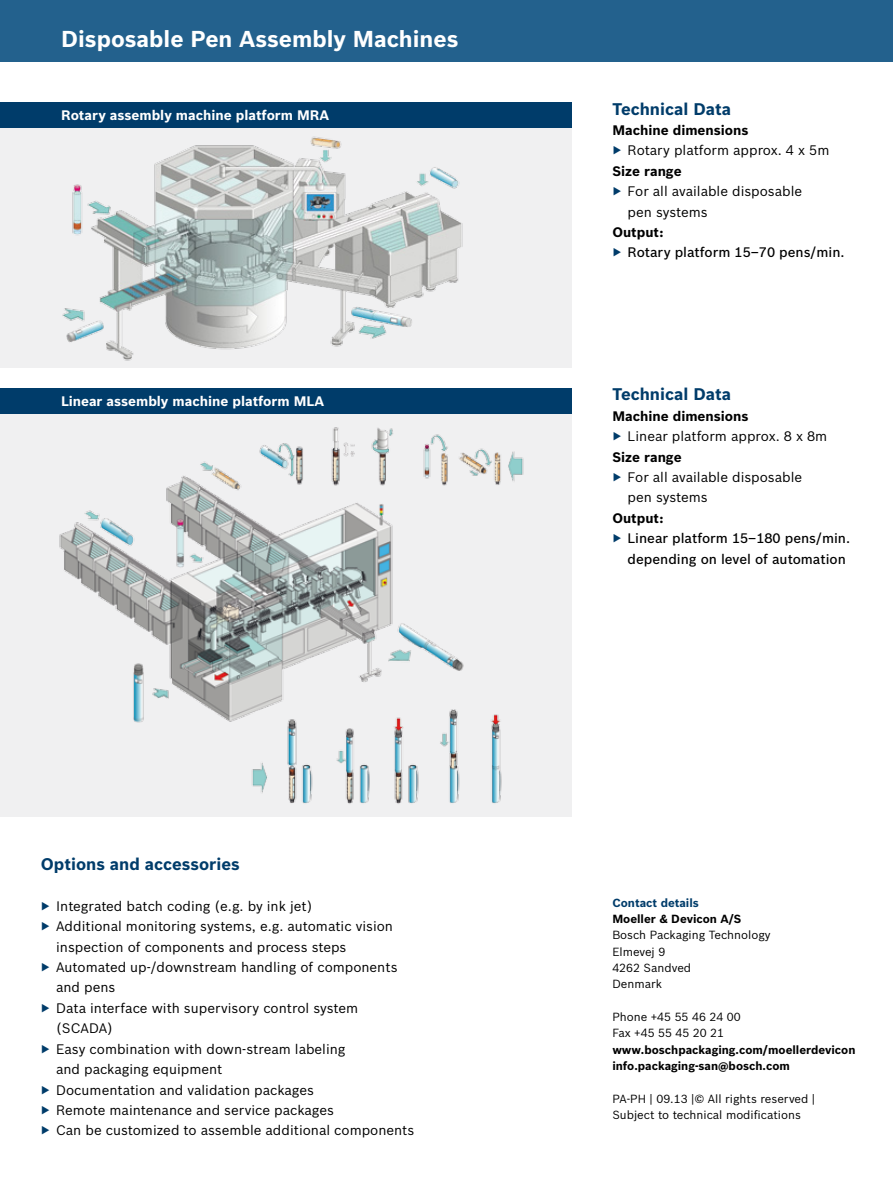
<style>
.page{position:relative;width:893px;height:1191px;background:#fff}
.page>*{position:absolute;margin:0;border:0;box-sizing:border-box;transform-origin:0 0}
.t1{font:700 22.5px "Bosch Sans";color:#fff}
.t2{font:700 16.5px "Bosch Sans";color:#003c6a}
.t3{font:13.5px "Bosch Sans";color:#000}
.t4{font:500 13.5px/20.4px "Bosch Sans";color:#000}
.t5{font:700 13.5px "Bosch Sans";color:#fff}
.t6{font:700 13.5px "Bosch Sans";color:#000}
.t7{font:11.55px/16.4px "Bosch Sans";color:#000}
.t8{font:700 11.55px/16.4px "Bosch Sans";color:#000}
.t9{font:700 11.55px "Bosch Sans";color:#003c6a}
.s1{font-weight:500;color:#003c6a}
.s2{font-weight:700}
.s3{color:#003c6a}
</style>
<div class="page">
<div style="left:0;top:0;width:893px;height:61px;background:#23618d"></div>
<div style="left:0;top:102px;width:571px;height:265px;background:#f0f0f1"></div>
<div style="left:0;top:388px;width:571px;height:428px;background:#f0f0f1"></div>
<img style="left:41px;top:413px;width:505px;height:391px">
<img style="left:51px;top:136px;width:418px;height:232px">
<div style="left:0;top:102px;width:571px;height:26px;background:#003c6a"></div>
<div style="left:0;top:388px;width:571px;height:25px;background:#003c6a"></div>
<h1 class="t1" style="left:61px;top:22px;width:399px">Disposable Pen Assembly Machines</h1>
<p class="t5" style="left:61px;top:105px;width:270px">Rotary assembly machine platform MRA</p>
<p class="t5" style="left:61px;top:390px;width:264px">Linear assembly machine platform MLA</p>
<p class="t2" style="left:41px;top:851px;width:200px">Options and accessories</p>
<p class="t3" style="left:41px;top:896px;width:273px"><span class="s1">▶</span> Integrated batch coding (e.g. by ink jet)</p>
<p class="t3" style="left:41px;top:916px;width:354px"><span class="s1">▶</span> Additional monitoring systems, e.g. automatic vision</p>
<p class="t3" style="left:56px;top:936px;width:292px">inspection of components and process steps</p>
<p class="t3" style="left:41px;top:957px;width:358px"><span class="s1">▶</span> Automated up-/downstream handling of components</p>
<p class="t3" style="left:56px;top:977px;width:61px">and pens</p>
<p class="t3" style="left:41px;top:998px;width:319px"><span class="s1">▶</span> Data interface with supervisory control system</p>
<p class="t3" style="left:56px;top:1018px;width:58px">(SCADA)</p>
<p class="t3" style="left:41px;top:1038px;width:306px"><span class="s1">▶</span> Easy combination with down-stream labeling</p>
<p class="t3" style="left:56px;top:1059px;width:168px">and packaging equipment</p>
<p class="t3" style="left:41px;top:1079px;width:275px"><span class="s1">▶</span> Documentation and validation packages</p>
<p class="t3" style="left:41px;top:1100px;width:295px"><span class="s1">▶</span> Remote maintenance and service packages</p>
<p class="t3" style="left:41px;top:1120px;width:375px"><span class="s1">▶</span> Can be customized to assemble additional components</p>
<p class="t2" style="left:612px;top:96px;width:120px">Technical Data</p>
<p class="t6" style="left:612px;top:120px;width:138px">Machine dimensions</p>
<p class="t3" style="left:612px;top:140px;width:219px"><span class="s1">▶</span> Rotary platform approx. 4 x 5m</p>
<p class="t6" style="left:612px;top:161px;width:71px">Size range</p>
<p class="t3" style="left:612px;top:181px;width:191px"><span class="s1">▶</span> For all available disposable</p>
<p class="t3" style="left:628px;top:202px;width:82px">pen systems</p>
<p class="t4" style="left:612px;top:221px;width:234px"><span class="s2">Output:<br></span><span class="s3">▶</span> Rotary platform 15–70 pens/min.</p>
<p class="t2" style="left:612px;top:382px;width:120px">Technical Data</p>
<p class="t6" style="left:612px;top:406px;width:138px">Machine dimensions</p>
<p class="t3" style="left:612px;top:426px;width:216px"><span class="s1">▶</span> Linear platform approx. 8 x 8m</p>
<p class="t6" style="left:612px;top:446px;width:71px">Size range</p>
<p class="t3" style="left:612px;top:467px;width:191px"><span class="s1">▶</span> For all available disposable</p>
<p class="t3" style="left:628px;top:487px;width:82px">pen systems</p>
<p class="t6" style="left:612px;top:508px;width:53px">Output:</p>
<p class="t4" style="left:612px;top:527px;width:239px"><span class="s3">▶</span> Linear platform 15–180 pens/min.</p>
<p class="t4" style="left:628px;top:548px;width:220px">depending on level of automation</p>
<p class="t9" style="left:612px;top:893px;width:88px">Contact details</p>
<p class="t8" style="left:612px;top:910px;width:131px">Moeller &amp; Devicon A/S</p>
<p class="t7" style="left:612px;top:926px;width:160px">Bosch Packaging Technology<br>Elmevej 9<br>4262 Sandved<br>Denmark</p>
<p class="t7" style="left:612px;top:1007px;width:130px">Phone +45 55 46 24 00<br>Fax +45 55 45 20 21</p>
<p class="t8" style="left:612px;top:1040px;width:245px">www.boschpackaging.com/moellerdevicon info.packaging-san@bosch.com</p>
<p class="t7" style="left:612px;top:1089px;width:204px">PA-PH | 09.13 |© All rights reserved |<br>Subject to technical modifications</p>
</div>
